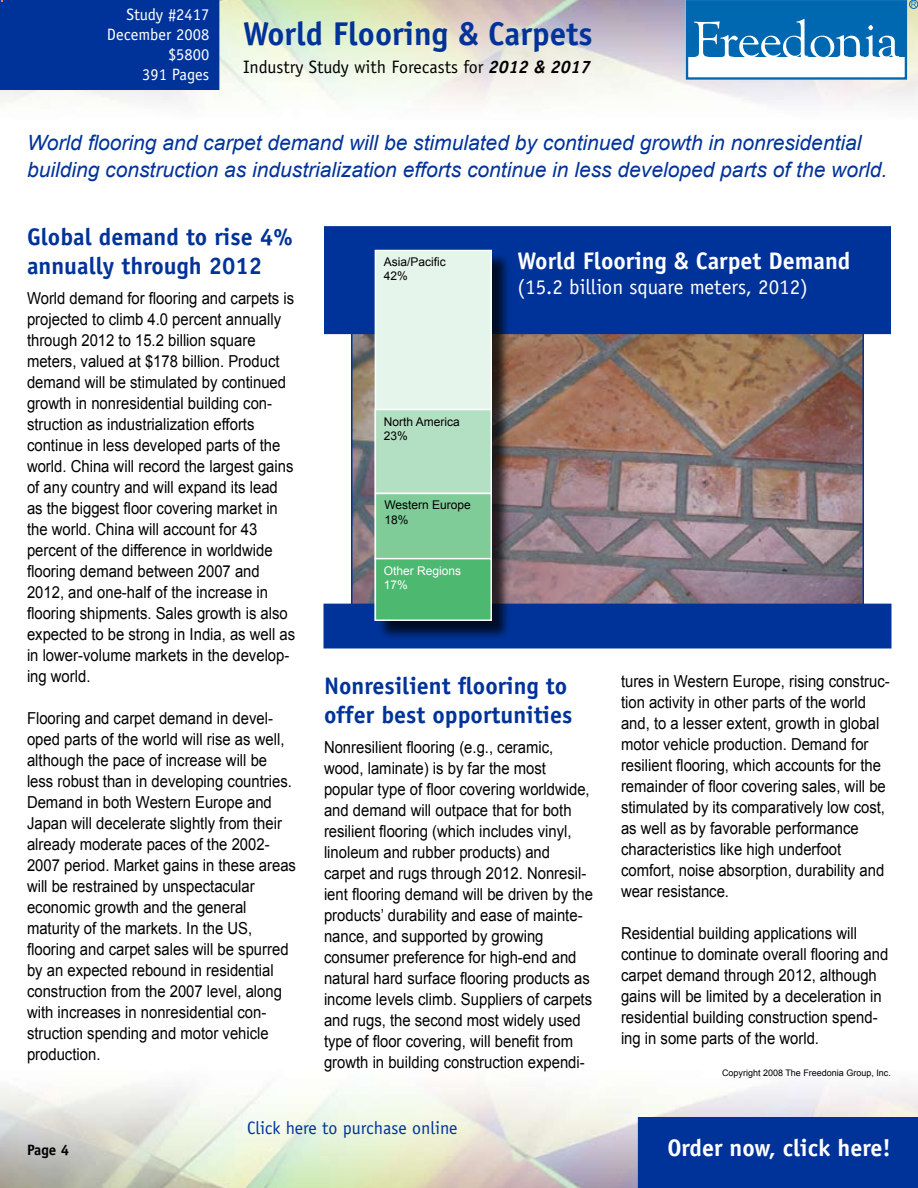
<style>
.page{position:relative;width:918px;height:1188px;background:#fff}
.page>*{position:absolute;margin:0;border:0;box-sizing:border-box;transform-origin:0 0}
.t1{font:700 33px "Officina Sans";color:#039}
.t2{font:700 24px/28.8px "Officina Sans";color:#039}
.t3{font:700 24px "Officina Sans";color:#fff}
.t4{font:italic 21px/27px "Arial";color:#039}
.t5{font:21px "Officina Sans";color:#fff}
.t6{font:18px "Officina Sans";color:#000}
.t7{font:18px "Officina Sans";color:#039}
.t8{font:16.5px/21px "Arial";color:#000;scale:.9 1}
.t9{font:16.5px/19.8px "Officina Sans";color:#fff;text-align:right}
.t10{font:700 15px "Officina Sans";color:#000}
.t11{font:12px/14.2px "Arial";color:#000}
.t12{font:12px/14.2px "Arial";color:#fff}
.t13{font:9px "Arial";color:#000}
.s1{font-weight:700;font-style:italic}
</style>
<div class="page">
<div style="left:638px;top:1117px;width:280px;height:71px;background:#039"></div>
<div style="left:686px;top:0;width:221px;height:80px;border:2px solid #0067b1"></div>
<div style="left:687px;top:1px;width:218px;height:56px;background:#0067b1"></div>
<svg style="left:694px;top:19px;width:205px;height:38px"></svg>
<div style="left:909px;top:0;width:9px;height:9px;border:1px solid #0067b1;border-radius:50%"></div>
<svg style="left:911px;top:2px;width:5px;height:5px"></svg>
<img style="left:354px;top:334px;width:507px;height:270px">
<div style="left:325px;top:227px;width:565px;height:106px;background:#039"></div>
<div style="left:324px;top:226px;width:567px;height:108px;border:2px solid #039"></div>
<div style="left:0;top:0;width:219px;height:90px;background:#039"></div>
<div style="left:324px;top:604px;width:567px;height:44px;background:#039"></div>
<div style="left:376px;top:251px;width:136px;height:389px;background:#000;opacity:.75"></div>
<div style="left:375px;top:250px;width:116px;height:370px;background:#e6f5eb"></div>
<div style="left:375px;top:250px;width:117px;height:371px;border:2px solid #fff"></div>
<div style="left:375px;top:410px;width:116px;height:83px;background:#b3e0c2"></div>
<div style="left:375px;top:409px;width:117px;height:85px;border:2px solid #fff"></div>
<div style="left:375px;top:494px;width:116px;height:65px;background:#80cc99"></div>
<div style="left:375px;top:493px;width:117px;height:67px;border:2px solid #fff"></div>
<div style="left:375px;top:559px;width:116px;height:61px;background:#4db870"></div>
<div style="left:375px;top:558px;width:117px;height:63px;border:2px solid #fff"></div>
<p class="t9" style="left:107px;top:5px;width:104px">Study #2417<br>December 2008 $5800<br>391 Pages</p>
<h1 class="t1" style="left:243px;top:13px;width:351px">World Flooring &amp; Carpets</h1>
<p class="t6" style="left:243px;top:57px;width:349px">Industry Study with Forecasts for <span class="s1">2012 &amp; 2017</span></p>
<p class="t4" style="left:27px;top:130px;width:862px">World flooring and carpet demand will be stimulated by continued growth in nonresidential building construction as industrialization efforts continue in less developed parts of the world.</p>
<h2 class="t2" style="left:27px;top:222px;width:268px">Global demand to rise 4% annually through 2012</h2>
<p class="t8" style="left:27px;top:288px;width:300px">World demand for flooring and carpets is projected to climb 4.0 percent annually through 2012 to 15.2 billion square meters, valued at $178 billion. Product demand will be stimulated by continued growth in nonresidential building con&shy;struction as industrialization efforts continue in less developed parts of the world. China will record the largest gains of any country and will expand its lead as the biggest floor covering market in the world. China will account for 43 percent of the difference in worldwide flooring demand between 2007 and 2012, and one-half of the increase in flooring shipments. Sales growth is also expected to be strong in India, as well as in lower-volume markets in the develop&shy;ing world.</p>
<p class="t8" style="left:27px;top:708px;width:300px">Flooring and carpet demand in devel&shy;oped parts of the world will rise as well, although the pace of increase will be less robust than in developing countries.<br>Demand in both Western Europe and Japan will decelerate slightly from their already moderate paces of the 2002- 2007 period. Market gains in these areas will be restrained by unspectacular economic growth and the general maturity of the markets. In the US, flooring and carpet sales will be spurred by an expected rebound in residential construction from the 2007 level, along with increases in nonresidential con&shy;struction spending and motor vehicle production.</p>
<p class="t11" style="left:384px;top:254px;width:64px">Asia/Pacific<br>42%</p>
<p class="t11" style="left:384px;top:415px;width:78px">North America<br>23%</p>
<p class="t11" style="left:384px;top:498px;width:88px">Western Europe<br>18%</p>
<p class="t12" style="left:384px;top:564px;width:79px">Other Regions<br>17%</p>
<h2 class="t3" style="left:518px;top:245px;width:334px">World Flooring &amp; Carpet Demand</h2>
<p class="t5" style="left:518px;top:274px;width:292px">(15.2 billion square meters, 2012)</p>
<h2 class="t2" style="left:324px;top:671px;width:250px">Nonresilient flooring to offer best opportunities</h2>
<p class="t8" style="left:324px;top:737px;width:300px">Nonresilient flooring (e.g., ceramic, wood, laminate) is by far the most popular type of floor covering worldwide, and demand will outpace that for both resilient flooring (which includes vinyl, linoleum and rubber products) and carpet and rugs through 2012. Nonresil&shy;ient flooring demand will be driven by the products’ durability and ease of mainte&shy;nance, and supported by growing consumer preference for high-end and natural hard surface flooring products as income levels climb. Suppliers of carpets and rugs, the second most widely used type of floor covering, will benefit from growth in building construction expendi-</p>
<p class="t8" style="left:621px;top:671px;width:300px">tures in Western Europe, rising construc&shy;tion activity in other parts of the world and, to a lesser extent, growth in global motor vehicle production. Demand for resilient flooring, which accounts for the remainder of floor covering sales, will be stimulated by its comparatively low cost, as well as by favorable performance characteristics like high underfoot comfort, noise absorption, durability and wear resistance.</p>
<p class="t8" style="left:621px;top:923px;width:299px">Residential building applications will continue to dominate overall flooring and carpet demand through 2012, although gains will be limited by a deceleration in residential building construction spend&shy;ing in some parts of the world.</p>
<p class="t13" style="left:722px;top:1067px;width:170px">Copyright 2008 The Freedonia Group, Inc.</p>
<p class="t7" style="left:247px;top:1117px;width:212px">Click here to purchase online</p>
<p class="t10" style="left:27px;top:1140px;width:31px">Page</p>
<h2 class="t3" style="left:667px;top:1133px;width:225px">Order now, click here!</h2>
</div>
